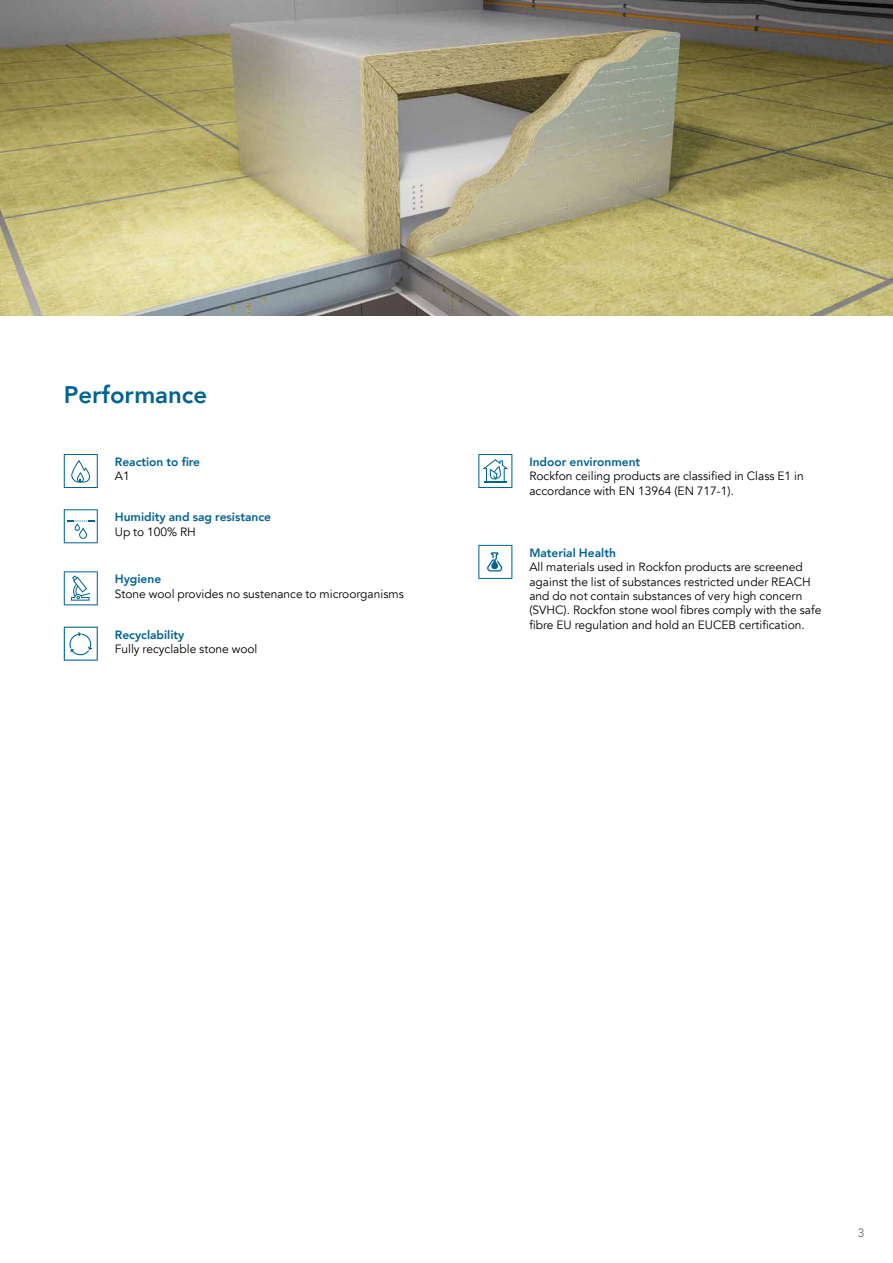
<style>
.page{position:relative;width:893px;height:1263px;background:#fff}
.page>*{position:absolute;margin:0;border:0;box-sizing:border-box;transform-origin:0 0}
.t1{font:800 24px "Avenir";color:#006390}
.t2{font:12px/14.4px "Avenir";color:#000}
.t3{font:800 12px "Avenir";color:#006390}
.t4{font:12px "Avenir";color:#646567}
</style>
<div class="page">
<img style="left:0;top:0;width:893px;height:316px">
<svg style="left:64px;top:454px;width:34px;height:34px"></svg>
<svg style="left:64px;top:509px;width:34px;height:34px"></svg>
<svg style="left:64px;top:571px;width:34px;height:34px"></svg>
<svg style="left:64px;top:627px;width:34px;height:34px"></svg>
<svg style="left:478px;top:454px;width:34px;height:34px"></svg>
<svg style="left:478px;top:545px;width:34px;height:34px"></svg>
<h1 class="t1" style="left:64px;top:376px;width:145px">Performance</h1>
<p class="t3" style="left:115px;top:452px;width:87px">Reaction to fire</p>
<p class="t2" style="left:115px;top:469px;width:16px">A1</p>
<p class="t3" style="left:115px;top:508px;width:158px">Humidity and sag resistance</p>
<p class="t2" style="left:115px;top:525px;width:83px">Up to 100% RH</p>
<p class="t3" style="left:115px;top:570px;width:48px">Hygiene</p>
<p class="t2" style="left:115px;top:587px;width:290px">Stone wool provides no sustenance to microorganisms</p>
<p class="t3" style="left:115px;top:625px;width:71px">Recyclability</p>
<p class="t2" style="left:115px;top:642px;width:144px">Fully recyclable stone wool</p>
<p class="t3" style="left:529px;top:452px;width:112px">Indoor environment</p>
<p class="t2" style="left:529px;top:469px;width:276px">Rockfon ceiling products are classified in Class E1 in accordance with EN 13964 (EN 717-1).</p>
<p class="t3" style="left:529px;top:543px;width:88px">Material Health</p>
<p class="t2" style="left:529px;top:560px;width:293px">All materials used in Rockfon products are screened against the list of substances restricted under REACH and do not contain substances of very high concern (SVHC). Rockfon stone wool fibres comply with the safe fibre EU regulation and hold an EUCEB certification.</p>
<p class="t4" style="left:858px;top:1226px;width:8px">3</p>
</div>
